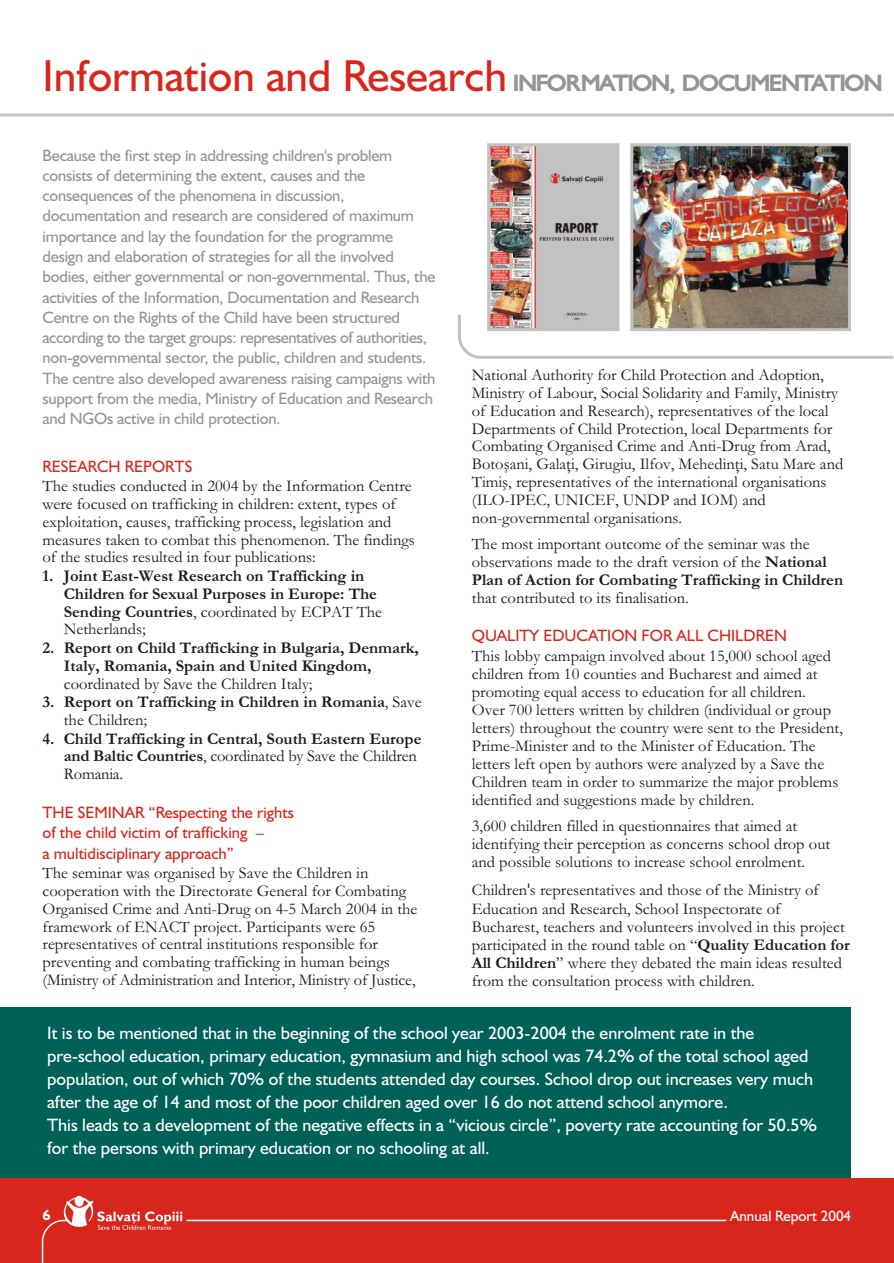
<style>
.page{position:relative;width:894px;height:1263px;background:#fff}
.page>*{position:absolute;margin:0;border:0;box-sizing:border-box;transform-origin:0 0}
.t1{font:45px "Gilles Sans RO";color:#d9261c}
.t2{font:700 24px "Gilles Sans RO";letter-spacing:-.055em;color:#969494}
.t3{font:18px/23.1px "Gilles Sans RO";color:#fff}
.t4{font:16.5px/17.9px "Garamond RO";color:#1f1a17}
.t5{font:16.5px/20.2px "Gilles Sans RO";letter-spacing:-.015em;color:#969494}
.t6{font:700 16.5px/17.9px "Garamond RO";color:#1f1a17}
.t7{font:16.5px/20.2px "Gilles Sans RO";color:#d9261c}
.t8{font:15px "Gilles Sans RO";color:#fff}
.t9{font:700 15px "Gilles Sans RO";color:#fff}
.s1{font-weight:400}
.s2{font-weight:700}
.s3{font-family:"Gilles Sans RO"}
</style>
<div class="page">
<img style="left:634px;top:147px;width:213px;height:165px">
<img style="left:491px;top:145px;width:129px;height:167px">
<hr style="left:0;top:113px;width:893px;height:3px;background:#c2c2c2">
<div style="left:0;top:1008px;width:850px;height:170px;background:#006157"></div>
<svg style="left:458px;top:312px;width:436px;height:47px"></svg>
<div style="left:630px;top:143px;width:221px;height:188px;border:3px solid #c2c2c2"></div>
<div style="left:487px;top:143px;width:132px;height:188px;border:3px solid #c2c2c2"></div>
<hr style="left:893px;top:1178px;width:1px;height:85px;background:#d9261c">
<div style="left:0;top:1178px;width:893px;height:85px;background:#d9261c"></div>
<svg style="left:41px;top:1196px;width:686px;height:67px"></svg>
<h1 class="t1" style="left:43px;top:59px;width:466px">Information and Research</h1>
<h2 class="t2" style="left:513px;top:74px;width:371px">INFORMATION, DOCUMENTATION</h2>
<p class="t5" style="left:42px;top:147px;width:394px">Because the first step in addressing children's problem consists of determining the extent, causes and the consequences of the phenomena in discussion, documentation and research are considered of maximum importance and lay the foundation for the programme design and elaboration of strategies for all the involved bodies, either governmental or non-governmental. Thus, the activities of the Information, Documentation and Research Centre on the Rights of the Child have been structured according to the target groups: representatives of authorities, non-governmental sector, the public, children and students.<br>The centre also developed awareness raising campaigns with support from the media, Ministry of Education and Research and NGOs active in child protection.</p>
<p class="t7" style="left:43px;top:458px;width:151px">RESEARCH REPORTS</p>
<p class="t4" style="left:43px;top:479px;width:374px">The studies conducted in 2004 by the Information Centre were focused on trafficking in children: extent, types of exploitation, causes, trafficking process, legislation and measures taken to combat this phenomenon. The findings of the studies resulted in four publications:</p>
<p class="t6" style="left:64px;top:569px;width:320px;text-indent:-21px">1. Joint East-West Research on Trafficking in Children for Sexual Purposes in Europe: The Sending Countries<span class="s1">, coordinated by ECPAT The Netherlands;</span></p>
<p class="t6" style="left:64px;top:641px;width:356px;text-indent:-21px">2. Report on Child Trafficking in Bulgaria, Denmark,<br>Italy, Romania, Spain and United Kingdom,</p>
<p class="t4" style="left:64px;top:676px;width:250px">coordinated by Save the Children Italy;</p>
<p class="t6" style="left:64px;top:695px;width:359px;text-indent:-21px">3. Report on Trafficking in Children in Romania<span class="s1">, Save the Children;</span></p>
<p class="t6" style="left:64px;top:731px;width:359px;text-indent:-21px">4. Child Trafficking in Central, South Eastern Europe and Baltic Countries<span class="s1">, coordinated by Save the Children<br>Romania.</span></p>
<p class="t7" style="left:43px;top:804px;width:253px">THE SEMINAR “Respecting the rights of the child victim of trafficking –<br>a multidisciplinary approach”</p>
<p class="t4" style="left:43px;top:866px;width:376px">The seminar was organised by Save the Children in cooperation with the Directorate General for Combating Organised Crime and Anti-Drug on 4-5 March 2004 in the framework of ENACT project. Participants were 65 representatives of central institutions responsible for preventing and combating trafficking in human beings (Ministry of Administration and Interior, Ministry of Justice,</p>
<p class="t4" style="left:472px;top:368px;width:373px">National Authority for Child Protection and Adoption, Ministry of Labour, Social Solidarity and Family, Ministry of Education and Research), representatives of the local Departments of Child Protection, local Departments for Combating Organised Crime and Anti-Drug from Arad, Botoºani, Galaþi, Girugiu, Ilfov, Mehedinþi, Satu Mare and Timiº, representatives of the international organisations (ILO-IPEC, UNICEF, UNDP and IOM) and non-governmental organisations.</p>
<p class="t4" style="left:472px;top:536px;width:373px">The most important outcome of the seminar was the observations made to the draft version of the <span class="s2">National<br>Plan of Action for Combating Trafficking in Children</span></p>
<p class="t4" style="left:472px;top:590px;width:218px">that contributed to its finalisation.</p>
<p class="t7" style="left:472px;top:627px;width:317px">QUALITY EDUCATION FOR ALL CHILDREN</p>
<p class="t4" style="left:472px;top:649px;width:372px">This lobby campaign involved about 15,000 school aged children from 10 counties and Bucharest and aimed at promoting equal access to education for all children.<br>Over 700 letters written by children (individual or group letters) throughout the country were sent to the President, Prime-Minister and to the Minister of Education. The letters left open by authors were analyzed by a Save the Children team in order to summarize the major problems identified and suggestions made by children.</p>
<p class="t4" style="left:472px;top:819px;width:360px">3,600 children filled in questionnaires that aimed at identifying their perception as concerns school drop out and possible solutions to increase school enrolment.</p>
<p class="t4" style="left:472px;top:883px;width:379px">Children<span class="s3">'</span>s representatives and those of the Ministry of Education and Research, School Inspectorate of Bucharest, teachers and volunteers involved in this project participated in the round table on “<span class="s2">Quality Education for All Children</span>” where they debated the main ideas resulted from the consultation process with children.</p>
<p class="t3" style="left:47px;top:1023px;width:771px">It is to be mentioned that in the beginning of the school year 2003-2004 the enrolment rate in the pre-school education, primary education, gymnasium and high school was 74.2% of the total school aged population, out of which 70% of the students attended day courses. School drop out increases very much after the age of 14 and most of the poor children aged over 16 do not attend school anymore.<br>This leads to a development of the negative effects in a “vicious circle”, poverty rate accounting for 50.5% for the persons with primary education or no schooling at all.</p>
<p class="t9" style="left:43px;top:1210px;width:10px">6</p>
<p class="t8" style="left:730px;top:1211px;width:123px">Annual Report 2004</p>
</div>
